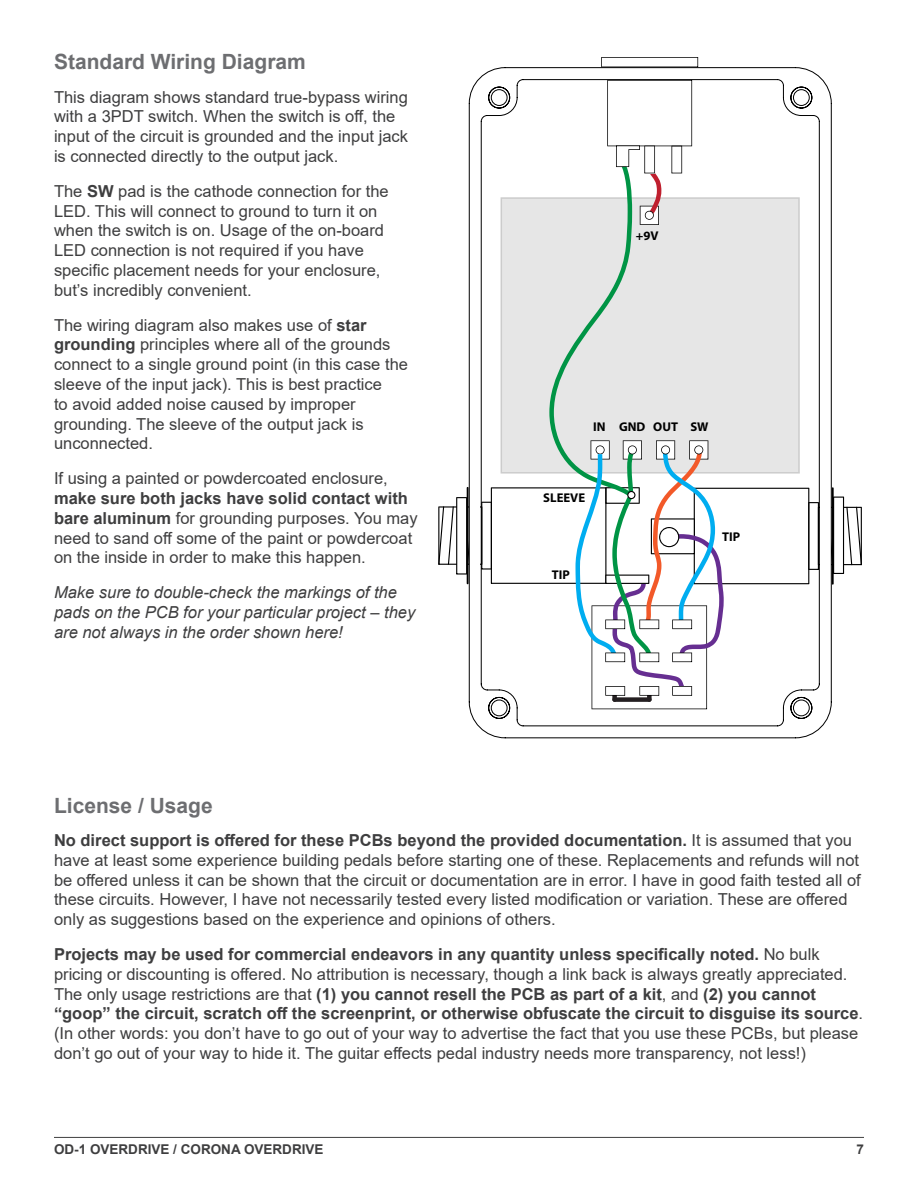
<style>
.page{position:relative;width:918px;height:1188px;background:#fff}
.page>*{position:absolute;margin:0;border:0;box-sizing:border-box;transform-origin:0 0}
.Heading_2{font:700 21px "Arial";color:#6d6e71}
.Paragraph_Style{font:16.5px/19.8px "Arial";color:#3e3e3f}
.Paragraph_Style-2{font:italic 16.5px/19.8px "Arial";color:#3e3e3f}
.t1{font:700 13.5px "Arial";color:#3e3e3f}
.t2{font:700 12.75px "Myriad Pro";color:#000}
.s1{font-weight:700}
</style>
<div class="page">
<hr style="left:54px;top:1137px;width:810px;height:1px;background:#404040">
<svg style="left:601px;top:57px;width:97px;height:10px"></svg>
<svg style="left:438px;top:99px;width:424px;height:607px"></svg>
<svg style="left:469px;top:67px;width:363px;height:672px"></svg>
<p class="Heading_2" style="left:54px;top:47px;width:253px">Standard Wiring Diagram</p>
<p class="Paragraph_Style" style="left:54px;top:87px;width:356px">This diagram shows standard true-bypass wiring with a 3PDT switch. When the switch is off, the input of the circuit is grounded and the input jack is connected directly to the output jack.</p>
<p class="Paragraph_Style" style="left:54px;top:181px;width:336px">The <span class="s1">SW</span> pad is the cathode connection for the LED. This will connect to ground to turn it on when the switch is on. Usage of the on-board LED connection is not required if you have specific placement needs for your enclosure, but’s incredibly convenient.</p>
<p class="Paragraph_Style" style="left:54px;top:315px;width:356px">The wiring diagram also makes use of <span class="s1">star grounding</span> principles where all of the grounds connect to a single ground point (in this case the sleeve of the input jack). This is best practice<br>to avoid added noise caused by improper grounding. The sleeve of the output jack is unconnected.</p>
<p class="Paragraph_Style" style="left:54px;top:468px;width:365px">If using a painted or powdercoated enclosure, <span class="s1">make sure both jacks have solid contact with bare aluminum</span> for grounding purposes. You may need to sand off some of the paint or powdercoat on the inside in order to make this happen.</p>
<p class="Paragraph_Style-2" style="left:54px;top:583px;width:363px">Make sure to double-check the markings of the pads on the PCB for your particular project – they are not always in the order shown here!</p>
<p class="t2" style="left:636px;top:227px;width:24px">+9V</p>
<p class="t2" style="left:593px;top:419px;width:117px">IN GND OUT SW</p>
<p class="t2" style="left:543px;top:490px;width:43px">SLEEVE</p>
<p class="t2" style="left:552px;top:566px;width:19px">TIP</p>
<p class="t2" style="left:722px;top:528px;width:19px">TIP</p>
<p class="Heading_2" style="left:54px;top:791px;width:160px">License / Usage</p>
<p class="Paragraph_Style" style="left:54px;top:830px;width:808px"><span class="s1">No direct support is offered for these PCBs beyond the provided documentation.</span> It is assumed that you have at least some experience building pedals before starting one of these. Replacements and refunds will not be offered unless it can be shown that the circuit or documentation are in error. I have in good faith tested all of these circuits. However, I have not necessarily tested every listed modification or variation. These are offered only as suggestions based on the experience and opinions of others.</p>
<p class="Paragraph_Style" style="left:54px;top:944px;width:811px"><span class="s1">Projects may be used for commercial endeavors in any quantity unless specifically noted.</span> No bulk pricing or discounting is offered. No attribution is necessary, though a link back is always greatly appreciated.<br>The only usage restrictions are that <span class="s1">(1) you cannot resell the PCB as part of a kit</span>, and <span class="s1">(2) you cannot “goop” the circuit, scratch off the screenprint, or otherwise obfuscate the circuit to disguise its source</span>. (In other words: you don’t have to go out of your way to advertise the fact that you use these PCBs, but please don’t go out of your way to hide it. The guitar effects pedal industry needs more transparency, not less!)</p>
<p class="t1" style="left:54px;top:1140px;width:271px">OD-1 OVERDRIVE / CORONA OVERDRIVE</p>
<p class="t1" style="left:856px;top:1140px;width:9px">7</p>
</div>
